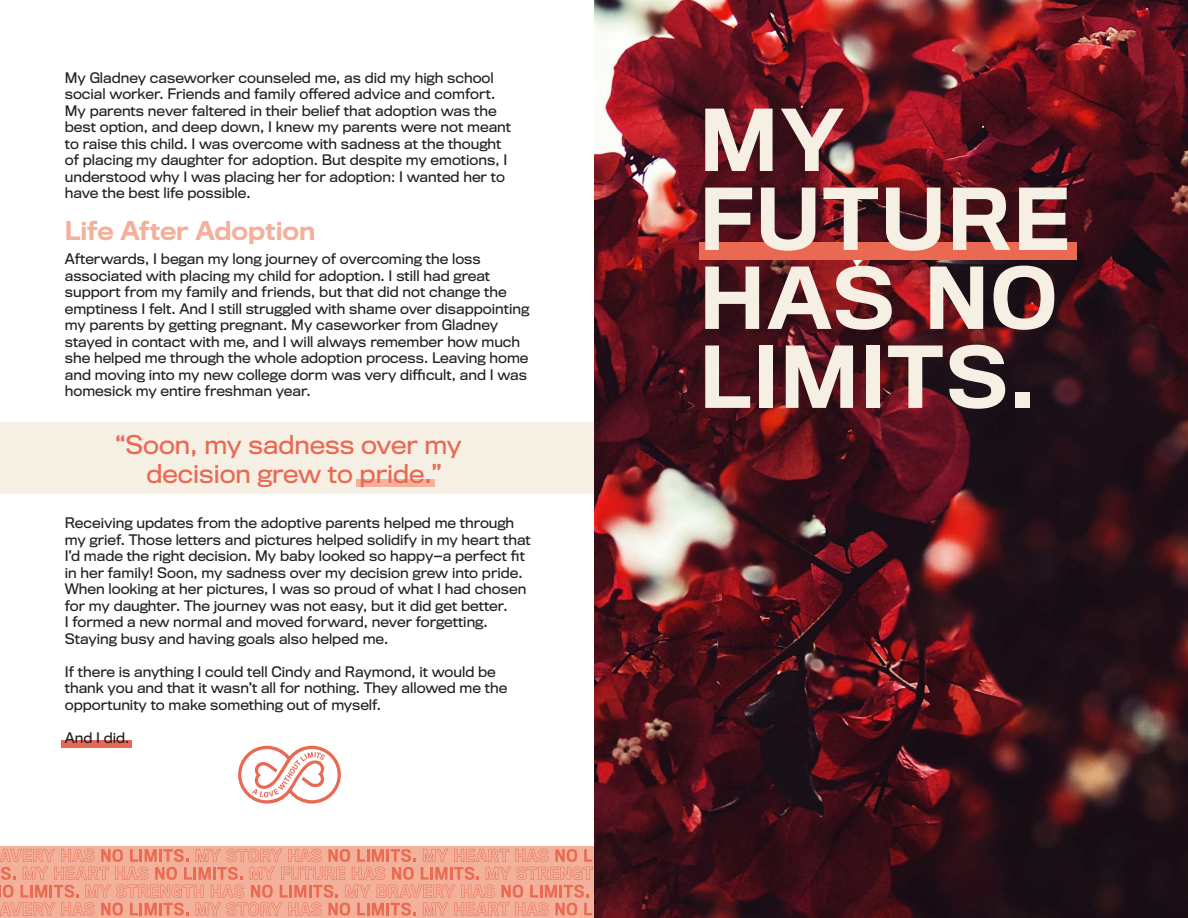
<style>
.page{position:relative;width:1188px;height:918px;background:#fff}
.page>*{position:absolute;margin:0;border:0;box-sizing:border-box;transform-origin:0 0}
.t1{font:500 78.9px/78.9px "Titling Gothic FB";letter-spacing:.025em;color:#f5efe4}
.t2{font:24px/28.8px "Titling Gothic FB";color:#e96952;text-align:center}
.t3{font:500 24px "Titling Gothic FB";color:#f3b09a}
.t4{font:13.5px/16.5px "Titling Gothic FB";color:#222}
</style>
<div class="page">
<div style="left:62px;top:740px;width:70px;height:8px;background:#e96956"></div>
<div style="left:0;top:422px;width:594px;height:72px;background:#f5efe4"></div>
<div style="left:356px;top:479px;width:79px;height:8px;background:#f3b09a"></div>
<svg style="left:238px;top:746px;width:103px;height:58px"></svg>
<svg style="left:0;top:846px;width:593px;height:72px;fill:#f3b09a"></svg>
<img style="left:595px;top:0;width:593px;height:918px">
<div style="left:699px;top:242px;width:378px;height:18px;background:#e96952"></div>
<p class="t4" style="left:65px;top:69px;width:448px">My Gladney caseworker counseled me, as did my high school social worker. Friends and family offered advice and comfort.<br>My parents never faltered in their belief that adoption was the best option, and deep down, I knew my parents were not meant to raise this child. I was overcome with sadness at the thought of placing my daughter for adoption. But despite my emotions, I understood why I was placing her for adoption: I wanted her to have the best life possible.</p>
<h2 class="t3" style="left:65px;top:216px;width:252px">Life After Adoption</h2>
<p class="t4" style="left:65px;top:251px;width:466px">Afterwards, I began my long journey of overcoming the loss associated with placing my child for adoption. I still had great support from my family and friends, but that did not change the emptiness I felt. And I still struggled with shame over disappointing my parents by getting pregnant. My caseworker from Gladney stayed in contact with me, and I will always remember how much she helped me through the whole adoption process. Leaving home and moving into my new college dorm was very difficult, and I was homesick my entire freshman year.</p>
<h2 class="t2" style="left:115px;top:430px;width:348px">“Soon, my sadness over my decision grew to pride.”</h2>
<p class="t4" style="left:65px;top:515px;width:468px">Receiving updates from the adoptive parents helped me through my grief. Those letters and pictures helped solidify in my heart that I’d made the right decision. My baby looked so happy—a perfect fit in her family! Soon, my sadness over my decision grew into pride.<br>When looking at her pictures, I was so proud of what I had chosen for my daughter. The journey was not easy, but it did get better.<br>I formed a new normal and moved forward, never forgetting.<br>Staying busy and having goals also helped me.</p>
<p class="t4" style="left:65px;top:663px;width:444px">If there is anything I could tell Cindy and Raymond, it would be thank you and that it wasn’t all for nothing. They allowed me the opportunity to make something out of myself.</p>
<p class="t4" style="left:65px;top:729px;width:66px">And I did.</p>
<h1 class="t1" style="left:699px;top:100px;width:373px">MY<br>FUTURE<br>HAS NO<br>LIMITS.</h1>
</div>
